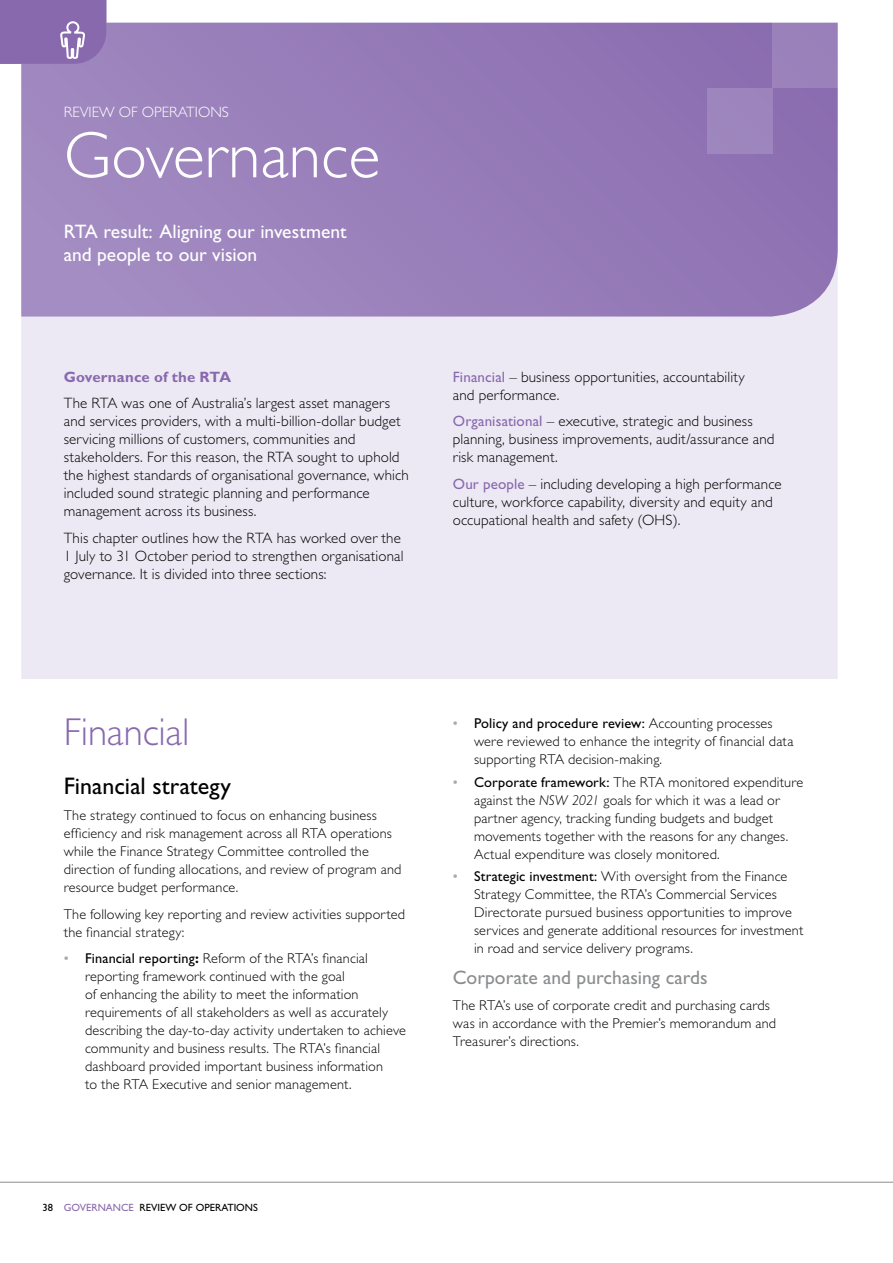
<style>
.page{position:relative;width:893px;height:1263px;background:#fff}
.page>*{position:absolute;margin:0;border:0;box-sizing:border-box;transform-origin:0 0}
.t1{font:300 66px "Gill Sans Std";color:#fff}
.t2{font:300 39px "Gill Sans Std";letter-spacing:-.005em;color:#8869ae}
.t3{font:24px "Gill Sans Std";color:#000}
.t4{font:19.5px/22.5px "Gill Sans Std";color:#fff}
.t5{font:19.5px "Gill Sans Std";color:#8a8c8e}
.t6{font:300 15px/18px "Gill Sans Std";letter-spacing:.01em;color:#000}
.t7{font:300 15px "Gill Sans Std";color:#fff}
.t8{font:700 15px "Gill Sans Std";color:#8869ae}
.t9{font:300 14.25px/18px "Gill Sans Std";letter-spacing:.015em;color:#000}
.t10{font:10.5px "Gill Sans Std";color:#000}
.s1{font-weight:400;color:#8869ae}
.s2{font-weight:400;color:#a7a9ac}
.s3{font-weight:400}
.s4{font-weight:700}
.s5{color:#8869ae}
.s6{font-style:italic}
</style>
<div class="page">
<hr style="left:0;top:1182px;width:893px;height:1px;background:#8a8c8e">
<div style="left:21px;top:317px;width:817px;height:362px;background:#ede9f4"></div>
<svg style="left:21px;top:23px;width:817px;height:294px;background:#977db9"></svg>
<div style="left:707px;top:88px;width:65px;height:65px;background:#9d85bd"></div>
<div style="left:772px;top:23px;width:66px;height:65px;background:#9a81ba"></div>
<svg style="left:0;top:0;width:106px;height:64px;background:#8e70b2"></svg>
<p class="t7" style="left:64px;top:103px;width:165px">revi ew of operations</p>
<h1 class="t1" style="left:64px;top:118px;width:318px">Governance</h1>
<h3 class="t4" style="left:64px;top:220px;width:285px;text-indent:40px">result: Aligning our investment and people to our vision</h3>
<h3 class="t4" style="left:64px;top:220px;width:12px">RTA</h3>
<p class="t8" style="left:64px;top:368px;width:147px">Governance of the RTA</p>
<p class="t6" style="left:64px;top:394px;width:346px">The RTA was one of Australia’s largest asset managers and services providers, with a multi-billion-dollar budget servicing millions of customers, communities and stakeholders. For this reason, the RTA sought to uphold the highest standards of organisational governance, which included sound strategic planning and performance management across its business.</p>
<p class="t6" style="left:64px;top:529px;width:341px">This chapter outlines how the RTA has worked over the<br>1 July to 31 October period to strengthen organisational governance. It is divided into three sections:</p>
<p class="t6" style="left:453px;top:368px;width:293px"><span class="s1">Financial</span> – business opportunities, accountability and performance.</p>
<p class="t6" style="left:453px;top:412px;width:323px"><span class="s1">Organisational</span> – executive, strategic and business planning, business improvements, audit/assurance and risk management.</p>
<p class="t6" style="left:453px;top:475px;width:330px"><span class="s1">Our people</span> – including developing a high performance culture, workforce capability, diversity and equity and occupational health and safety (OHS).</p>
<h2 class="t2" style="left:64px;top:710px;width:127px">Financial</h2>
<h3 class="t3" style="left:64px;top:772px;width:169px">Financial strategy</h3>
<p class="t9" style="left:64px;top:806px;width:339px">The strategy continued to focus on enhancing business efficiency and risk management across all RTA operations while the Finance Strategy Committee controlled the direction of funding allocations, and review of program and resource budget performance.</p>
<p class="t9" style="left:64px;top:905px;width:343px">The following key reporting and review activities supported the financial strategy:</p>
<p class="t9" style="left:85px;top:949px;width:322px;text-indent:-21px"><span class="s2">•</span> <span class="s3">Financial reporting</span><span class="s4">:</span> Reform of the RTA’s financial reporting framework continued with the goal<br>of enhancing the ability to meet the information requirements of all stakeholders as well as accurately describing the day-to-day activity undertaken to achieve community and business results. The RTA’s financial dashboard provided important business information<br>to the RTA Executive and senior management.</p>
<p class="t10" style="left:43px;top:1201px;width:217px">38 <span class="s5">governance</span> review of operations</p>
<p class="t9" style="left:474px;top:715px;width:321px;text-indent:-21px"><span class="s2">•</span> <span class="s3">Policy and procedure review:</span> Accounting processes were reviewed to enhance the integrity of financial data supporting RTA decision-making.</p>
<p class="t9" style="left:474px;top:773px;width:331px;text-indent:-21px"><span class="s2">•</span> <span class="s3">Corporate framework:</span> The RTA monitored expenditure against the <span class="s6">NSW 2021</span> goals for which it was a lead or partner agency, tracking funding budgets and budget movements together with the reasons for any changes.<br>Actual expenditure was closely monitored.</p>
<p class="t9" style="left:474px;top:867px;width:331px;text-indent:-21px"><span class="s2">•</span> <span class="s3">Strategic investment:</span> With oversight from the Finance Strategy Committee, the RTA’s Commercial Services Directorate pursued business opportunities to improve services and generate additional resources for investment in road and service delivery programs.</p>
<h3 class="t5" style="left:453px;top:966px;width:256px">Corporate and purchasing cards</h3>
<p class="t9" style="left:453px;top:997px;width:325px">The RTA’s use of corporate credit and purchasing cards was in accordance with the Premier’s memorandum and<br>Treasurer’s directions.</p>
</div>
